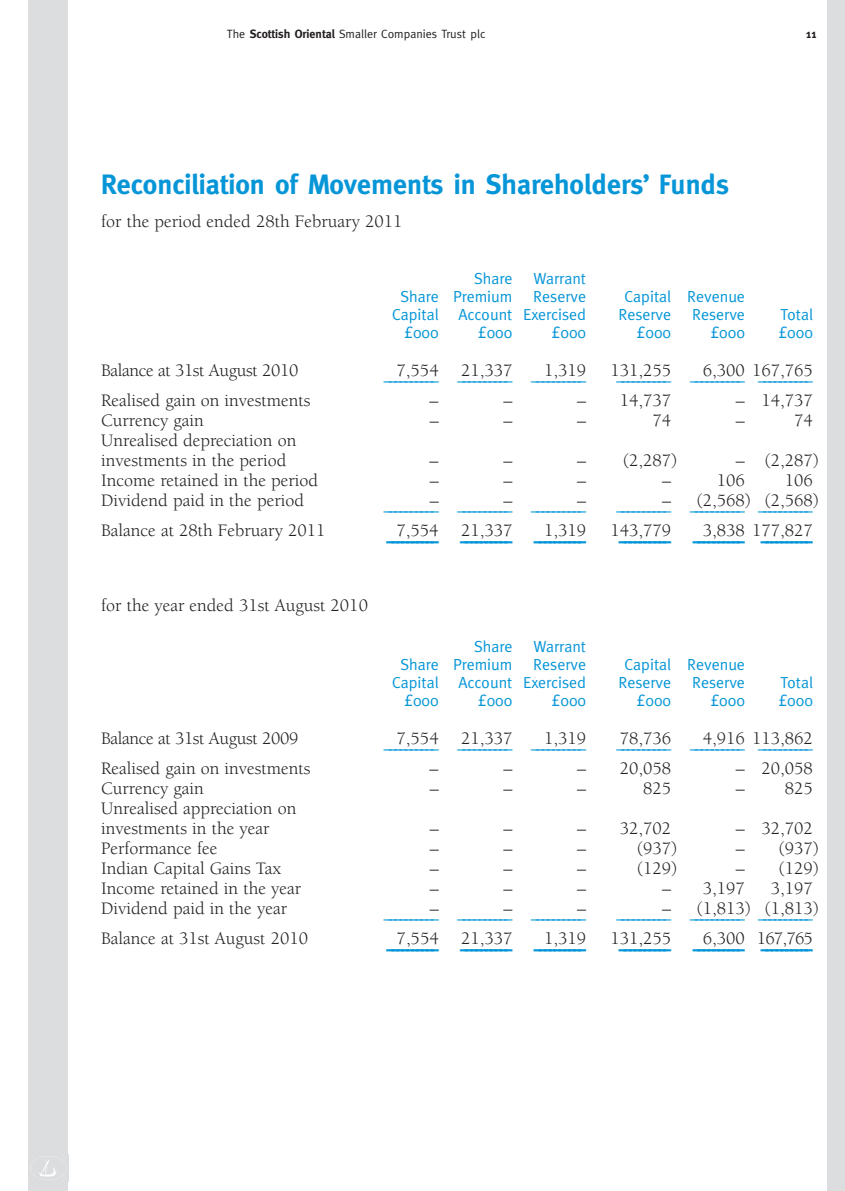
<style>
.page{position:relative;width:845px;height:1191px;background:#fff}
.page>*{position:absolute;margin:0;border:0;box-sizing:border-box;transform-origin:0 0}
.t1{font:700 28px "Meta";color:#0696d7}
.t2{font:18px/20px "Berkeley";color:#231f20}
.t3{font:18px "Berkeley";letter-spacing:-.02em;color:#231f20}
.t4{font:18px "Berkeley";letter-spacing:-.04em;color:#231f20}
.t5{font:16px "Gill Sans";color:#0696d7}
.t6{font:16px "Meta";color:#0696d7}
.t7{font:700 16px "Gill Sans";color:#0696d7}
.t8{font:12px "Meta";color:#231f20}
.t9{font:700 12px "Meta";color:#231f20}
.s1{font-weight:700}
</style>
<div class="page">
<div style="left:828px;top:0;width:17px;height:1191px;background:#dcdddf"></div>
<div style="left:28px;top:0;width:40px;height:1191px;background:#dcdddf"></div>
<img style="left:39px;top:1160px;width:17px;height:17px">
<p class="t8" style="left:227px;top:29px;width:260px">The <span class="s1">Scottish Oriental</span> Smaller Companies Trust plc</p>
<p class="t9" style="left:806px;top:28px;width:12px">11</p>
<h1 class="t1" style="left:101px;top:171px;width:629px">Reconciliation of Movements in Shareholders’ Funds</h1>
<p class="t2" style="left:101px;top:213px;width:303px">for the period ended 28th February 2011</p>
<p class="t6" style="left:474px;top:272px;width:40px">Share</p>
<p class="t6" style="left:533px;top:272px;width:54px">Warrant</p>
<p class="t6" style="left:400px;top:290px;width:113px">Share Premium</p>
<p class="t6" style="left:533px;top:290px;width:54px">Reserve</p>
<p class="t6" style="left:624px;top:290px;width:122px">Capital Revenue</p>
<p class="t6" style="left:392px;top:308px;width:195px">Capital Account Exercised</p>
<p class="t6" style="left:618px;top:308px;width:54px">Reserve</p>
<p class="t6" style="left:692px;top:308px;width:54px">Reserve</p>
<p class="t6" style="left:780px;top:308px;width:34px">Total</p>
<p class="t6" style="left:404px;top:326px;width:36px">£000</p>
<p class="t6" style="left:478px;top:326px;width:36px">£000</p>
<p class="t6" style="left:551px;top:326px;width:36px">£000</p>
<p class="t6" style="left:636px;top:326px;width:36px">£000</p>
<p class="t6" style="left:710px;top:326px;width:36px">£000</p>
<p class="t6" style="left:778px;top:326px;width:36px">£000</p>
<p class="t3" style="left:101px;top:362px;width:199px">Balance at 31st August 2010</p>
<p class="t2" style="left:397px;top:361px;width:117px">7,554 21,337</p>
<p class="t2" style="left:544px;top:361px;width:44px">1,319</p>
<p class="t2" style="left:610px;top:361px;width:62px">131,255</p>
<p class="t2" style="left:703px;top:361px;width:112px">6,300 167,765</p>
<p class="t5" style="left:384px;top:374px;width:204px">–––––––––– –––––––––– ––––––––––</p>
<p class="t5" style="left:616px;top:374px;width:198px">–––––––––– –––––––––– ––––––––––</p>
<p class="t2" style="left:101px;top:391px;width:211px">Realised gain on investments</p>
<p class="t2" style="left:430px;top:391px;width:10px">–</p>
<p class="t2" style="left:503px;top:391px;width:10px">–</p>
<p class="t2" style="left:577px;top:391px;width:96px">– 14,737</p>
<p class="t2" style="left:736px;top:391px;width:79px">– 14,737</p>
<p class="t2" style="left:101px;top:411px;width:104px">Currency gain</p>
<p class="t2" style="left:430px;top:411px;width:10px">–</p>
<p class="t2" style="left:503px;top:411px;width:10px">–</p>
<p class="t2" style="left:577px;top:411px;width:10px">–</p>
<p class="t2" style="left:652px;top:411px;width:20px">74</p>
<p class="t2" style="left:736px;top:411px;width:10px">–</p>
<p class="t2" style="left:794px;top:411px;width:20px">74</p>
<p class="t2" style="left:101px;top:431px;width:197px">Unrealised depreciation on investments in the period</p>
<p class="t2" style="left:430px;top:451px;width:10px">–</p>
<p class="t2" style="left:503px;top:451px;width:10px">–</p>
<p class="t2" style="left:577px;top:451px;width:102px">– (2,287)</p>
<p class="t2" style="left:736px;top:451px;width:85px">– (2,287)</p>
<p class="t2" style="left:101px;top:471px;width:218px">Income retained in the period</p>
<p class="t2" style="left:430px;top:471px;width:10px">–</p>
<p class="t2" style="left:503px;top:471px;width:10px">–</p>
<p class="t2" style="left:577px;top:471px;width:10px">–</p>
<p class="t2" style="left:662px;top:471px;width:10px">–</p>
<p class="t2" style="left:717px;top:471px;width:30px">106</p>
<p class="t2" style="left:785px;top:471px;width:30px">106</p>
<p class="t2" style="left:101px;top:491px;width:204px">Dividend paid in the period</p>
<p class="t2" style="left:430px;top:491px;width:10px">–</p>
<p class="t2" style="left:503px;top:491px;width:10px">–</p>
<p class="t2" style="left:577px;top:491px;width:10px">–</p>
<p class="t2" style="left:662px;top:491px;width:158px">– (2,568) (2,568)</p>
<p class="t5" style="left:384px;top:504px;width:204px">–––––––––– –––––––––– ––––––––––</p>
<p class="t5" style="left:616px;top:504px;width:198px">–––––––––– –––––––––– ––––––––––</p>
<p class="t2" style="left:101px;top:521px;width:226px">Balance at 28th February 2011</p>
<p class="t2" style="left:397px;top:521px;width:117px">7,554 21,337</p>
<p class="t2" style="left:544px;top:521px;width:44px">1,319</p>
<p class="t2" style="left:610px;top:521px;width:62px">143,779</p>
<p class="t2" style="left:703px;top:521px;width:112px">3,838 177,827</p>
<p class="t7" style="left:386px;top:534px;width:54px">––––––––––</p>
<p class="t7" style="left:460px;top:534px;width:54px">––––––––––</p>
<p class="t7" style="left:534px;top:534px;width:54px">––––––––––</p>
<p class="t7" style="left:619px;top:534px;width:54px">––––––––––</p>
<p class="t7" style="left:692px;top:534px;width:122px">–––––––––– ––––––––––</p>
<p class="t2" style="left:101px;top:597px;width:268px">for the year ended 31st August 2010</p>
<p class="t6" style="left:474px;top:640px;width:40px">Share</p>
<p class="t6" style="left:533px;top:640px;width:54px">Warrant</p>
<p class="t6" style="left:400px;top:658px;width:113px">Share Premium</p>
<p class="t6" style="left:533px;top:658px;width:54px">Reserve</p>
<p class="t6" style="left:624px;top:658px;width:122px">Capital Revenue</p>
<p class="t6" style="left:392px;top:676px;width:195px">Capital Account Exercised</p>
<p class="t6" style="left:618px;top:676px;width:54px">Reserve</p>
<p class="t6" style="left:692px;top:676px;width:54px">Reserve</p>
<p class="t6" style="left:780px;top:676px;width:34px">Total</p>
<p class="t6" style="left:404px;top:694px;width:36px">£000</p>
<p class="t6" style="left:478px;top:694px;width:36px">£000</p>
<p class="t6" style="left:551px;top:694px;width:36px">£000</p>
<p class="t6" style="left:636px;top:694px;width:36px">£000</p>
<p class="t6" style="left:710px;top:694px;width:36px">£000</p>
<p class="t6" style="left:778px;top:694px;width:36px">£000</p>
<p class="t3" style="left:101px;top:730px;width:199px">Balance at 31st August 2009</p>
<p class="t2" style="left:397px;top:729px;width:117px">7,554 21,337</p>
<p class="t2" style="left:544px;top:729px;width:44px">1,319</p>
<p class="t2" style="left:620px;top:729px;width:53px">78,736</p>
<p class="t2" style="left:703px;top:729px;width:112px">4,916 113,862</p>
<p class="t5" style="left:384px;top:742px;width:204px">–––––––––– –––––––––– ––––––––––</p>
<p class="t5" style="left:616px;top:742px;width:198px">–––––––––– –––––––––– ––––––––––</p>
<p class="t2" style="left:101px;top:759px;width:211px">Realised gain on investments</p>
<p class="t2" style="left:430px;top:759px;width:10px">–</p>
<p class="t2" style="left:503px;top:759px;width:10px">–</p>
<p class="t2" style="left:577px;top:759px;width:96px">– 20,058</p>
<p class="t2" style="left:736px;top:759px;width:79px">– 20,058</p>
<p class="t2" style="left:101px;top:779px;width:104px">Currency gain</p>
<p class="t2" style="left:430px;top:779px;width:10px">–</p>
<p class="t2" style="left:503px;top:779px;width:10px">–</p>
<p class="t2" style="left:577px;top:779px;width:10px">–</p>
<p class="t2" style="left:643px;top:779px;width:30px">825</p>
<p class="t2" style="left:736px;top:779px;width:79px">– 825</p>
<p class="t2" style="left:101px;top:799px;width:197px">Unrealised appreciation on investments in the year</p>
<p class="t2" style="left:430px;top:819px;width:10px">–</p>
<p class="t2" style="left:503px;top:819px;width:10px">–</p>
<p class="t2" style="left:577px;top:819px;width:96px">– 32,702</p>
<p class="t2" style="left:736px;top:819px;width:79px">– 32,702</p>
<p class="t2" style="left:101px;top:839px;width:118px">Performance fee</p>
<p class="t2" style="left:430px;top:839px;width:10px">–</p>
<p class="t2" style="left:503px;top:839px;width:10px">–</p>
<p class="t2" style="left:577px;top:839px;width:10px">–</p>
<p class="t2" style="left:637px;top:839px;width:41px">(937)</p>
<p class="t2" style="left:736px;top:839px;width:85px">– (937)</p>
<p class="t2" style="left:101px;top:859px;width:181px">Indian Capital Gains Tax</p>
<p class="t2" style="left:430px;top:859px;width:10px">–</p>
<p class="t2" style="left:503px;top:859px;width:10px">–</p>
<p class="t2" style="left:577px;top:859px;width:10px">–</p>
<p class="t2" style="left:637px;top:859px;width:41px">(129)</p>
<p class="t2" style="left:736px;top:859px;width:85px">– (129)</p>
<p class="t2" style="left:101px;top:879px;width:201px">Income retained in the year</p>
<p class="t2" style="left:430px;top:879px;width:10px">–</p>
<p class="t2" style="left:503px;top:879px;width:10px">–</p>
<p class="t2" style="left:577px;top:879px;width:10px">–</p>
<p class="t2" style="left:662px;top:879px;width:84px">– 3,197</p>
<p class="t2" style="left:771px;top:879px;width:44px">3,197</p>
<p class="t2" style="left:101px;top:899px;width:187px">Dividend paid in the year</p>
<p class="t2" style="left:430px;top:899px;width:10px">–</p>
<p class="t2" style="left:503px;top:899px;width:10px">–</p>
<p class="t2" style="left:577px;top:899px;width:10px">–</p>
<p class="t2" style="left:662px;top:899px;width:158px">– (1,813) (1,813)</p>
<p class="t5" style="left:384px;top:912px;width:204px">–––––––––– –––––––––– ––––––––––</p>
<p class="t5" style="left:616px;top:912px;width:198px">–––––––––– –––––––––– ––––––––––</p>
<p class="t2" style="left:101px;top:929px;width:208px">Balance at 31st August 2010</p>
<p class="t2" style="left:397px;top:929px;width:117px">7,554 21,337</p>
<p class="t2" style="left:544px;top:929px;width:44px">1,319</p>
<p class="t2" style="left:610px;top:929px;width:62px">131,255</p>
<p class="t4" style="left:703px;top:930px;width:112px">6,300 167,765</p>
<p class="t7" style="left:386px;top:942px;width:54px">––––––––––</p>
<p class="t7" style="left:460px;top:942px;width:54px">––––––––––</p>
<p class="t7" style="left:534px;top:942px;width:54px">––––––––––</p>
<p class="t7" style="left:619px;top:942px;width:54px">––––––––––</p>
<p class="t7" style="left:692px;top:942px;width:122px">–––––––––– ––––––––––</p>
</div>
